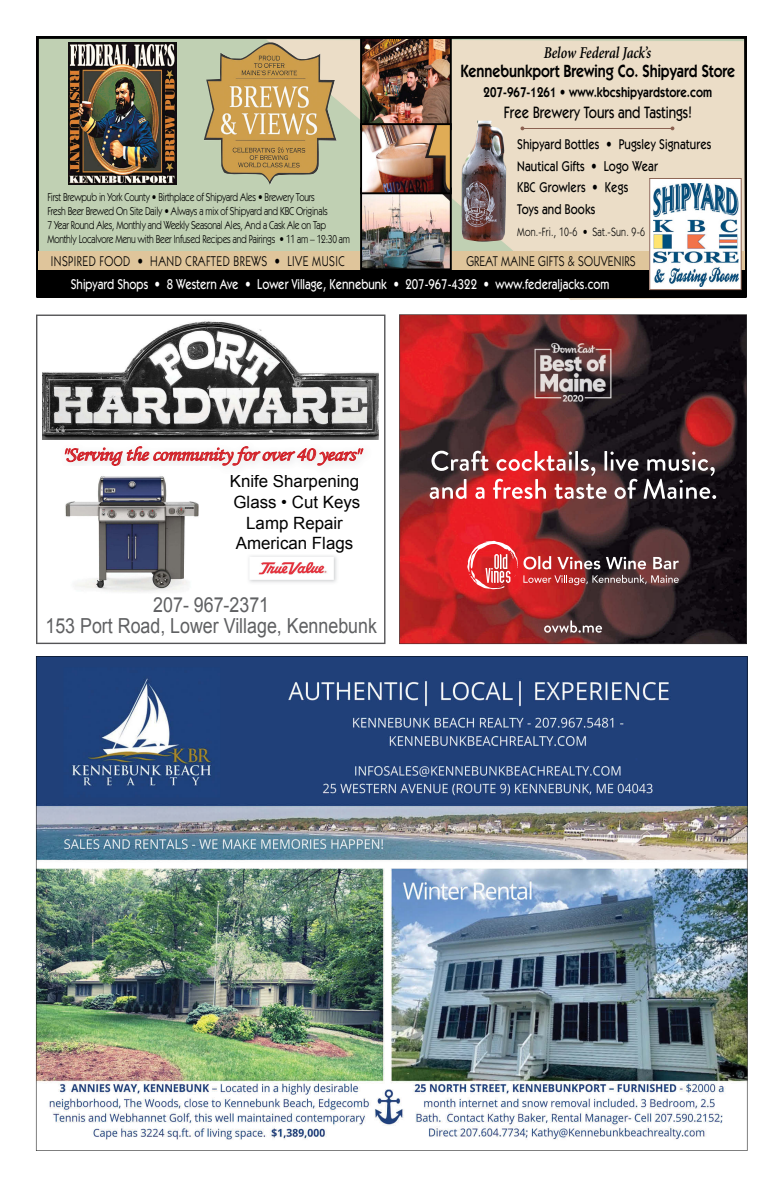
<style>
.page{position:relative;width:783px;height:1188px;background:#fff}
.page>*{position:absolute;margin:0;border:0;box-sizing:border-box;transform-origin:0 0}
.t1{font:20.7px "Arial";color:#5f6062;scale:.86 1}
.t2{font:19.7px "Monotype Corsiva";letter-spacing:-.02em;color:#d2232a;scale:1.1 1}
.t3{font:600 17.7px "Itc Kabel";color:#000;scale:.81 1}
.t4{font:16.9px/20.7px "Arial";color:#000;text-align:center}
.t5{font:500 16.6px "Itc Kabel";color:#000;scale:.81 1}
.t6{font:italic 600 16.6px "Minion Pro";letter-spacing:-.01em;color:#000;scale:.81 1}
.t7{font:500 14.2px/21.7px "Itc Kabel";letter-spacing:.01em;color:#000;scale:.81 1}
.t8{font:500 14.2px "Itc Kabel";color:#fff;scale:.81 1}
.t9{font:14.2px "Itc Kabel";letter-spacing:.04em;color:#000;scale:.81 1}
.t10{font:600 14.2px "Itc Kabel";letter-spacing:.01em;color:#000;scale:.81 1}
.t11{font:14.2px "Itc Kabel";letter-spacing:.02em;color:#000;scale:.81 1}
.t12{font:12.1px "Itc Kabel";letter-spacing:.02em;color:#000;scale:.81 1}
.t13{font:11.5px/14.2px "Itc Kabel";letter-spacing:-.02em;color:#000;scale:.81 1}
</style>
<div class="page">
<svg style="left:36px;top:36px;width:711px;height:262px;background:#a8b69d"></svg>
<svg style="left:266px;top:39px;width:479px;height:261px;background:#e4dbc4"></svg>
<svg style="left:717px;top:109px;width:8px;height:19px"></svg>
<img style="left:69px;top:42px;width:107px;height:143px">
<img style="left:204px;top:42px;width:133px;height:143px">
<div style="left:37px;top:269px;width:709px;height:29px;background:#000"></div>
<div style="left:39px;top:251px;width:706px;height:19px;background:#dfc59b"></div>
<img style="left:360px;top:37px;width:92px;height:233px">
<img style="left:462px;top:121px;width:44px;height:121px">
<hr style="left:522px;top:128px;width:151px;height:1px;background:#8a6050">
<svg style="left:649px;top:178px;width:93px;height:112px"></svg>
<img style="left:654px;top:184px;width:85px;height:102px">
<svg style="left:36px;top:315px;width:349px;height:329px"></svg>
<img style="left:42px;top:318px;width:337px;height:121px">
<img style="left:247px;top:554px;width:91px;height:30px">
<svg style="left:249px;top:557px;width:85px;height:23px"></svg>
<img style="left:60px;top:442px;width:312px;height:32px">
<svg style="left:65px;top:446px;width:298px;height:20px"></svg>
<svg style="left:399px;top:315px;width:348px;height:329px;background:#722d2f"></svg>
<img style="left:45px;top:467px;width:165px;height:126px">
<img style="left:36px;top:656px;width:711px;height:495px">
<h3 class="t6" style="left:544px;top:41px;width:134px">Below Federal Jack’s</h3>
<h3 class="t3" style="left:460px;top:61px;width:341px">Kennebunkport Brewing Co. Shipyard Store</h3>
<p class="t10" style="left:484px;top:84px;width:284px">207-967-1261 • www.kbcshipyardstore.com</p>
<h3 class="t5" style="left:504px;top:102px;width:233px">Free Brewery Tours and Tastings!</h3>
<p class="t7" style="left:517px;top:134px;width:241px">Shipyard Bottles • Pugsley Signatures<br>Nautical Gifts • Logo Wear<br>KBC Growlers • Kegs<br>Toys and Books</p>
<p class="t12" style="left:517px;top:224px;width:159px">Mon.-Fri., 10-6 • Sat.-Sun. 9-6</p>
<p class="t11" style="left:466px;top:253px;width:211px">GREAT MAINE GIFTS &amp; SOUVENIRS</p>
<p class="t13" style="left:47px;top:190px;width:375px">First Brewpub in York County • Birthplace of Shipyard Ales • Brewery Tours<br>Fresh Beer Brewed On Site Daily • Always a mix of Shipyard and KBC Originals<br>7 Year Round Ales, Monthly and Weekly Seasonal Ales, And a Cask Ale on Tap Monthly Localvore Menu with Beer Infused Recipes and Pairings • 11 am – 12:30 am</p>
<p class="t8" style="left:71px;top:276px;width:666px">Shipyard Shops • 8 Western Ave • Lower Village, Kennebunk • 207-967-4322 • www.federaljacks.com</p>
<p class="t9" style="left:51px;top:253px;width:364px">INSPIRED FOOD • HAND CRAFTED BREWS • LIVE MUSIC</p>
<h2 class="t2" style="left:62px;top:442px;width:272px">"Serving the community for over 40 years"</h2>
<h3 class="t4" style="left:230px;top:471px;width:132px">Knife Sharpening<br>Glass • Cut Keys<br>Lamp Repair<br>American Flags</h3>
<h1 class="t1" style="left:153px;top:591px;width:136px">207- 967-2371</h1>
<h1 class="t1" style="left:46px;top:612px;width:387px">153 Port Road, Lower Village, Kennebunk</h1>
</div>
